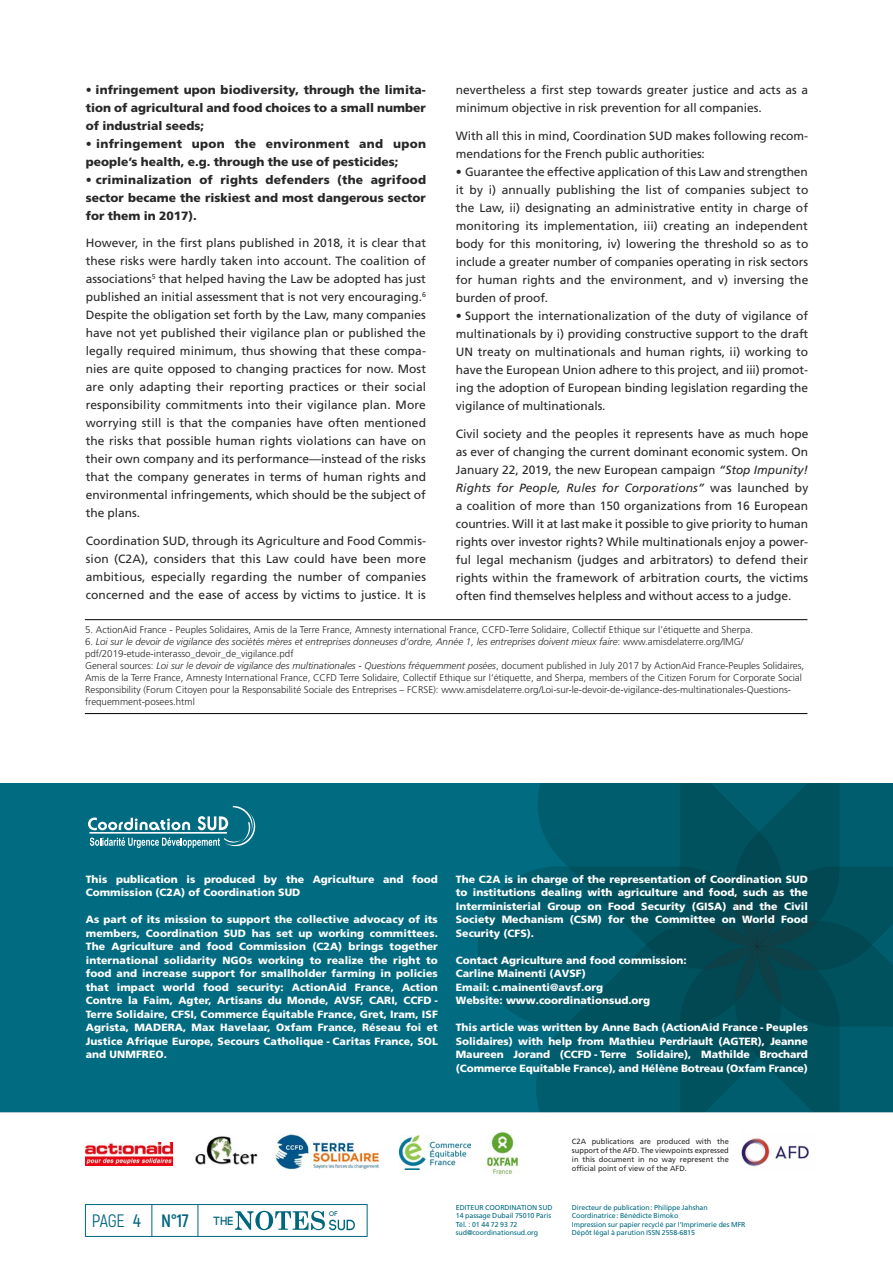
<style>
.page{position:relative;width:893px;height:1263px;background:#fff}
.page>*{position:absolute;margin:0;border:0;box-sizing:border-box;transform-origin:0 0}
.t1{font:18px "Akrobat";color:#00667d}
.t2{font:12px/18px "Frutiger LT Std";letter-spacing:-.005em;color:#292829;text-align:justify}
.t3{font:900 12px/18px "Frutiger LT Std";color:#292829;text-align:justify}
.t4{font:11.85px "Code Pro Demo";color:#00667d}
.t5{font:900 10.5px/13.5px "Frutiger LT Std";color:#fff;text-align:justify}
.t6{font:300 9.75px/12px "Frutiger";color:#292829}
.t7{font:7.5px/9px "Frutiger LT Std";color:#292829;text-align:justify}
.t8{font:7.05px/8.4px "Frutiger";letter-spacing:-.01em;color:#006b82}
.t9{font:7.05px/8.4px "Frutiger LT Std";letter-spacing:-.01em;color:#006b82}
.t10{font:6.75px "Code Pro Demo";color:#00667d}
.s1{font-style:italic}
.s2{font-weight:600}
.s3{font-weight:700}
</style>
<div class="page">
<hr style="left:85px;top:1204px;width:282px;height:1px;background:#00667d">
<hr style="left:198px;top:1204px;width:1px;height:32px;background:#00667d">
<hr style="left:85px;top:1204px;width:1px;height:32px;background:#00667d">
<hr style="left:151px;top:1204px;width:1px;height:32px;background:#00667d">
<hr style="left:85px;top:1236px;width:282px;height:1px;background:#00667d">
<hr style="left:367px;top:1204px;width:1px;height:32px;background:#00667d">
<svg style="left:235px;top:1211px;width:120px;height:19px"></svg>
<img style="left:0;top:783px;width:893px;height:330px">
<svg style="left:88px;top:806px;width:169px;height:42px;background:#368a9b"></svg>
<img style="left:741px;top:1138px;width:68px;height:29px">
<hr style="left:85px;top:713px;width:722px;height:1px;background:#000">
<hr style="left:85px;top:619px;width:722px;height:1px;background:#000">
<img style="left:486px;top:1131px;width:33px;height:44px">
<img style="left:85px;top:1142px;width:88px;height:23px">
<img style="left:400px;top:1135px;width:70px;height:35px">
<img style="left:195px;top:1136px;width:63px;height:29px">
<img style="left:274px;top:1134px;width:106px;height:36px">
<p class="t2" style="left:456px;top:81px;width:354px">nevertheless a first step towards greater justice and acts as a minimum objective in risk prevention for all companies.</p>
<p class="t2" style="left:456px;top:127px;width:354px">With all this in mind, Coordination SUD makes following recom&shy;mendations for the French public authorities:</p>
<p class="t2" style="left:456px;top:163px;width:354px">• Guarantee the effective application of this Law and strengthen it by i) annually publishing the list of companies subject to the Law, ii) designating an administrative entity in charge of monitoring its implementation, iii) creating an independent body for this monitoring, iv) lowering the threshold so as to include a greater number of companies operating in risk sectors for human rights and the environment, and v) inversing the burden of proof.</p>
<p class="t2" style="left:456px;top:307px;width:354px">• Support the internationalization of the duty of vigilance of multinationals by i) providing constructive support to the draft UN treaty on multinationals and human rights, ii) working to have the European Union adhere to this project, and iii) promot&shy;ing the adoption of European binding legislation regarding the vigilance of multinationals.</p>
<p class="t2" style="left:456px;top:424px;width:354px">Civil society and the peoples it represents have as much hope as ever of changing the current dominant economic system. On January 22, 2019, the new European campaign <span class="s1">“Stop Impunity!<br>Rights for People, Rules for Corporations”</span> was launched by a coalition of more than 150 organizations from 16 European countries. Will it at last make it possible to give priority to human rights over investor rights? While multinationals enjoy a power&shy;ful legal mechanism (judges and arbitrators) to defend their rights within the framework of arbitration courts, the victims often find themselves helpless and without access to a judge.</p>
<p class="t6" style="left:85px;top:624px;width:669px">5. ActionAid France - Peuples Solidaires, Amis de la Terre France, Amnesty international France, CCFD-Terre Solidaire, Collectif Ethique sur l’étiquette and Sherpa.</p>
<p class="t6" style="left:85px;top:636px;width:721px">6. <span class="s1">Loi sur le devoir de vigilance des sociétés mères et entreprises donneuses d’ordre, Année 1, les entreprises doivent mieux faire</span>: www.amisdelaterre.org/IMG/ pdf/2019-etude-interasso_devoir_de_vigilance.pdf<br>General sources: <span class="s1">Loi sur le devoir de vigilance des multinationales - Questions fréquemment posées</span>, document published in July 2017 by ActionAid France-Peuples Solidaires, Amis de la Terre France, Amnesty International France, CCFD Terre Solidaire, Collectif Ethique sur l’étiquette, and Sherpa, members of the Citizen Forum for Corporate Social Responsibility (Forum Citoyen pour la Responsabilité Sociale des Entreprises – FCRSE): www.amisdelaterre.org/Loi-sur-le-devoir-de-vigilance-des-multinationales-Questions&shy;frequemment-posees.html</p>
<p class="t3" style="left:86px;top:81px;width:342px">• infringement upon biodiversity, through the limita&shy;tion of agricultural and food choices to a small number of industrial seeds;</p>
<p class="t3" style="left:86px;top:135px;width:342px">• infringement upon the environment and upon people’s health, e.g. through the use of pesticides;</p>
<p class="t3" style="left:86px;top:171px;width:342px">• criminalization of rights defenders (the agrifood sector became the riskiest and most dangerous sector for them in 2017).</p>
<p class="t2" style="left:86px;top:234px;width:342px">However, in the first plans published in 2018, it is clear that these risks were hardly taken into account. The coalition of associations<sup>5</sup> that helped having the Law be adopted has just published an initial assessment that is not very encouraging.<sup>6<br></sup>Despite the obligation set forth by the Law, many companies have not yet published their vigilance plan or published the legally required minimum, thus showing that these compa&shy;nies are quite opposed to changing practices for now. Most are only adapting their reporting practices or their social responsibility commitments into their vigilance plan. More worrying still is that the companies have often mentioned the risks that possible human rights violations can have on their own company and its performance—instead of the risks that the company generates in terms of human rights and environmental infringements, which should be the subject of the plans.</p>
<p class="t2" style="left:86px;top:532px;width:342px">Coordination SUD, through its Agriculture and Food Commis&shy;sion (C2A), considers that this Law could have been more ambitious, especially regarding the number of companies concerned and the ease of access by victims to justice. It is</p>
<p class="t5" style="left:86px;top:872px;width:354px">This publication is produced by the Agriculture and food<br>Commission (C2A) of Coordination SUD</p>
<p class="t5" style="left:86px;top:913px;width:354px">As part of its mission to support the collective advocacy of its members, Coordination SUD has set up working committees.<br>The Agriculture and food Commission (C2A) brings together international solidarity NGOs working to realize the right to food and increase support for smallholder farming in policies that impact world food security: ActionAid France, Action Contre la Faim, Agter, Artisans du Monde, AVSF, CARI, CCFD - Terre Solidaire, CFSI, Commerce Équitable France, Gret, Iram, ISF Agrista, MADERA, Max Havelaar, Oxfam France, Réseau foi et Justice Afrique Europe, Secours Catholique - Caritas France, SOL and UNMFREO.</p>
<p class="t5" style="left:456px;top:872px;width:354px">The C2A is in charge of the representation of Coordination SUD to institutions dealing with agriculture and food, such as the Interministerial Group on Food Security (GISA) and the Civil Society Mechanism (CSM) for the Committee on World Food Security (CFS).</p>
<p class="t5" style="left:456px;top:953px;width:232px;text-align:left">Contact Agriculture and food commission:<br>Carline Mainenti (AVSF)<br>Email: c.mainenti@avsf.org<br>Website: www.coordinationsud.org</p>
<p class="t5" style="left:456px;top:1021px;width:354px">This article was written by Anne Bach (ActionAid France - Peuples Solidaires) with help from Mathieu Perdriault (AGTER), Jeanne Maureen Jorand (CCFD - Terre Solidaire), Mathilde Brochard (Commerce Equitable France), and Hélène Botreau (Oxfam France)</p>
<h1 class="t1" style="left:92px;top:1210px;width:98px">PAGE <span class="s2">4</span> <span class="s3">N°17</span></h1>
<p class="t4" style="left:214px;top:1214px;width:22px">THE</p>
<p class="t10" style="left:329px;top:1210px;width:10px">OF</p>
<p class="t7" style="left:572px;top:1137px;width:158px">C2A publications are produced with the support of the AFD. The viewpoints expressed in this document in no way represent the official point of view of the AFD.</p>
<p class="t9" style="left:456px;top:1203px;width:98px">EDITEUR COORDINATION SUD<br>14 passage Dubail 75010 Paris<br>Tél. : 01 44 72 93 72 sud@coordinationsud.org</p>
<p class="t8" style="left:572px;top:1203px;width:175px">Directeur de publication: Philippe Jahshan Coordinatrice: Bénédicte Bimoko<br>Impression sur papier recyclé par l’Imprimerie des MFR Dépôt légal à parution ISSN 2558-6815</p>
</div>
